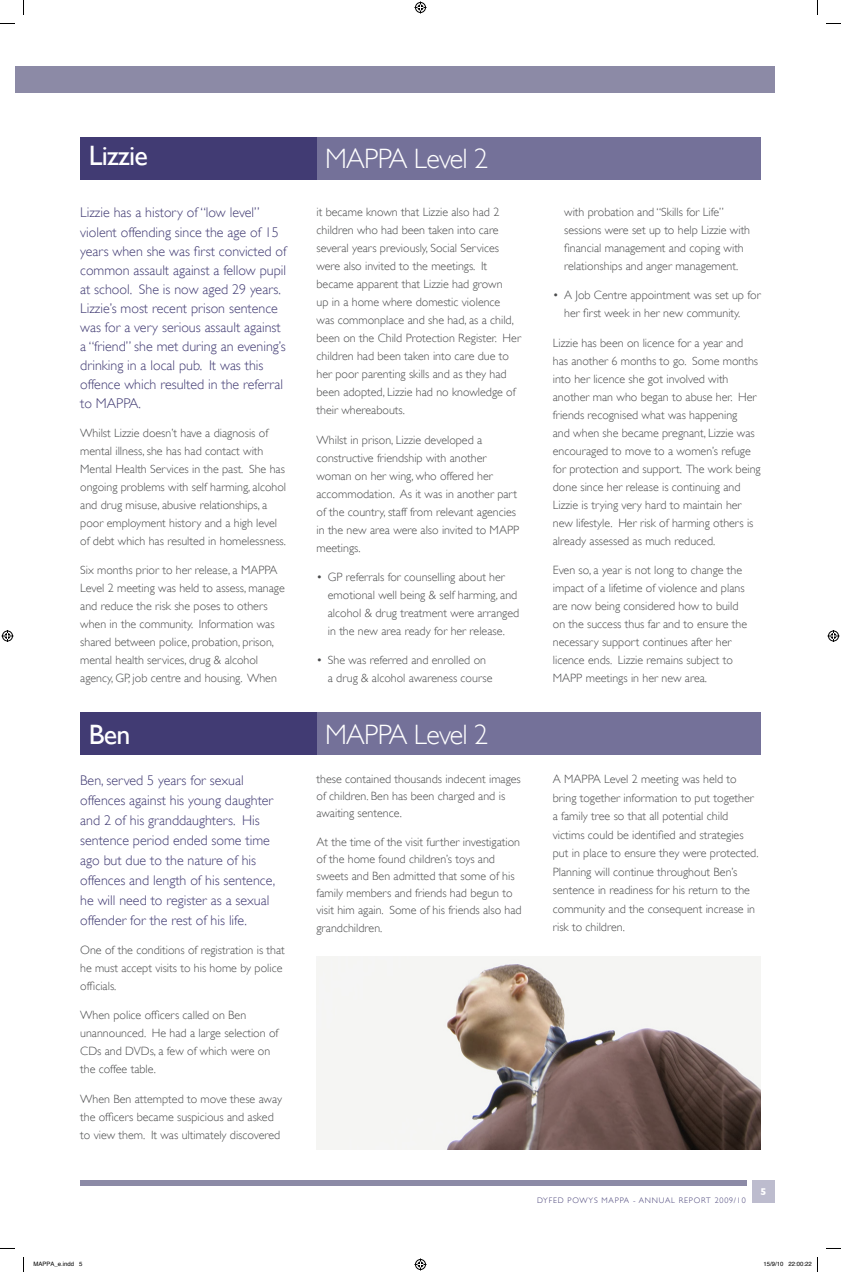
<style>
.page{position:relative;width:841px;height:1272px;background:#fff}
.page>*{position:absolute;margin:0;border:0;box-sizing:border-box;transform-origin:0 0}
.t1{font:300 28px "Gill Sans";letter-spacing:-.025em;color:#fff}
.t2{font:28px "Gill Sans";letter-spacing:-.025em;color:#fff}
.t3{font:300 14px/19px "Gill Sans";color:#413b73}
.t4{font:300 12px/18px "Gill Sans";color:#4b4c4d}
.t5{font:700 10px "Gill Sans";color:#fff}
.t6{font:300 8px "Gill Sans";letter-spacing:.1em;color:#413b73}
.t7{font:6px "Helvetica";color:#000}
</style>
<div class="page">
<div style="left:15px;top:66px;width:9px;height:27px;background:#8c8aa6"></div>
<div style="left:24px;top:66px;width:751px;height:27px;background:#8c8aa6"></div>
<div style="left:80px;top:1180px;width:666px;height:5px;background:#8c8aa6"></div>
<div style="left:752px;top:1180px;width:23px;height:23px;background:#bdbcce"></div>
<div style="left:316px;top:137px;width:445px;height:42px;background:#747199"></div>
<div style="left:80px;top:137px;width:236px;height:42px;background:#413b73"></div>
<div style="left:316px;top:712px;width:445px;height:43px;background:#747199"></div>
<div style="left:80px;top:712px;width:236px;height:43px;background:#413b73"></div>
<img style="left:316px;top:956px;width:445px;height:193px">
<svg style="left:0;top:23px;width:15px;height:1px"></svg>
<svg style="left:826px;top:23px;width:15px;height:1px"></svg>
<svg style="left:0;top:1248px;width:15px;height:1px"></svg>
<svg style="left:826px;top:1248px;width:15px;height:1px"></svg>
<svg style="left:23px;top:0;width:1px;height:15px"></svg>
<svg style="left:23px;top:1257px;width:1px;height:15px"></svg>
<svg style="left:817px;top:0;width:1px;height:15px"></svg>
<svg style="left:414px;top:1px;width:12px;height:12px"></svg>
<svg style="left:414px;top:1258px;width:12px;height:12px"></svg>
<svg style="left:2px;top:630px;width:12px;height:12px"></svg>
<svg style="left:827px;top:630px;width:12px;height:12px"></svg>
<svg style="left:817px;top:1257px;width:1px;height:15px"></svg>
<h1 class="t2" style="left:89px;top:139px;width:61px">Lizzie</h1>
<h1 class="t1" style="left:325px;top:142px;width:165px">MAPPA Level 2</h1>
<p class="t3" style="left:80px;top:203px;width:208px">Lizzie has a history of “low level” violent offending since the age of 15 years when she was first convicted of common assault against a fellow pupil at school. She is now aged 29 years.<br>Lizzie’s most recent prison sentence was for a very serious assault against a “friend” she met during an evening’s drinking in a local pub. It was this offence which resulted in the referral to MAPPA.</p>
<p class="t4" style="left:80px;top:424px;width:207px">Whilst Lizzie doesn’t have a diagnosis of mental illness, she has had contact with Mental Health Services in the past. She has ongoing problems with self harming, alcohol and drug misuse, abusive relationships, a poor employment history and a high level of debt which has resulted in homelessness.</p>
<p class="t4" style="left:80px;top:561px;width:206px">Six months prior to her release, a MAPPA Level 2 meeting was held to assess, manage and reduce the risk she poses to others when in the community. Information was shared between police, probation, prison, mental health services, drug &amp; alcohol agency, GP, job centre and housing. When</p>
<p class="t4" style="left:316px;top:203px;width:206px">it became known that Lizzie also had 2 children who had been taken into care several years previously, Social Services were also invited to the meetings. It became apparent that Lizzie had grown<br>up in a home where domestic violence was commonplace and she had, as a child, been on the Child Protection Register. Her children had been taken into care due to her poor parenting skills and as they had been adopted, Lizzie had no knowledge of their whereabouts.</p>
<p class="t4" style="left:316px;top:430px;width:204px">Whilst in prison, Lizzie developed a constructive friendship with another woman on her wing, who offered her accommodation. As it was in another part of the country, staff from relevant agencies in the new area were also invited to MAPP meetings.</p>
<p class="t4" style="left:328px;top:568px;width:193px;text-indent:-11px">• GP referrals for counselling about her emotional well being &amp; self harming, and alcohol &amp; drug treatment were arranged in the new area ready for her release.</p>
<p class="t4" style="left:328px;top:651px;width:166px;text-indent:-11px">• She was referred and enrolled on a drug &amp; alcohol awareness course</p>
<h1 class="t2" style="left:89px;top:717px;width:43px">Ben</h1>
<h1 class="t1" style="left:325px;top:718px;width:165px">MAPPA Level 2</h1>
<p class="t3" style="left:80px;top:770px;width:197px;line-height:20px">Ben, served 5 years for sexual offences against his young daughter and 2 of his granddaughters. His sentence period ended some time ago but due to the nature of his offences and length of his sentence, he will need to register as a sexual offender for the rest of his life.</p>
<p class="t4" style="left:80px;top:941px;width:206px">One of the conditions of registration is that he must accept visits to his home by police officials.</p>
<p class="t4" style="left:80px;top:1006px;width:200px">When police officers called on Ben unannounced. He had a large selection of<br>CDs and DVDs, a few of which were on the coffee table.</p>
<p class="t4" style="left:80px;top:1089px;width:203px">When Ben attempted to move these away the officers became suspicious and asked to view them. It was ultimately discovered</p>
<p class="t4" style="left:316px;top:770px;width:206px;line-height:17px">these contained thousands indecent images of children. Ben has been charged and is awaiting sentence.</p>
<p class="t4" style="left:316px;top:833px;width:207px;line-height:17.2px">At the time of the visit further investigation of the home found children’s toys and sweets and Ben admitted that some of his family members and friends had begun to visit him again. Some of his friends also had grandchildren.</p>
<p class="t4" style="left:564px;top:203px;width:187px">with probation and “Skills for Life” sessions were set up to help Lizzie with financial management and coping with relationships and anger management.</p>
<p class="t4" style="left:564px;top:286px;width:198px;text-indent:-11px">• A Job Centre appointment was set up for her first week in her new community.</p>
<p class="t4" style="left:553px;top:334px;width:209px">Lizzie has been on licence for a year and has another 6 months to go. Some months into her licence she got involved with another man who began to abuse her. Her friends recognised what was happening<br>and when she became pregnant, Lizzie was encouraged to move to a women’s refuge for protection and support. The work being done since her release is continuing and Lizzie is trying very hard to maintain her new lifestyle. Her risk of harming others is already assessed as much reduced.</p>
<p class="t4" style="left:553px;top:561px;width:196px">Even so, a year is not long to change the impact of a lifetime of violence and plans are now being considered how to build on the success thus far and to ensure the necessary support continues after her licence ends. Lizzie remains subject to MAPP meetings in her new area.</p>
<p class="t4" style="left:553px;top:770px;width:207px;line-height:18.5px">A MAPPA Level 2 meeting was held to bring together information to put together a family tree so that all potential child victims could be identified and strategies put in place to ensure they were protected.<br>Planning will continue throughout Ben’s sentence in readiness for his return to the community and the consequent increase in risk to children.</p>
<p class="t6" style="left:537px;top:1195px;width:210px">DYFED POWYS MAPPA - ANNUAL REPORT 2009/10</p>
<p class="t5" style="left:760px;top:1186px;width:7px">5</p>
<p class="t7" style="left:34px;top:1259px;width:51px">MAPPA_e.indd 5</p>
<p class="t7" style="left:763px;top:1259px;width:50px">15/9/10 22:00:22</p>
</div>
